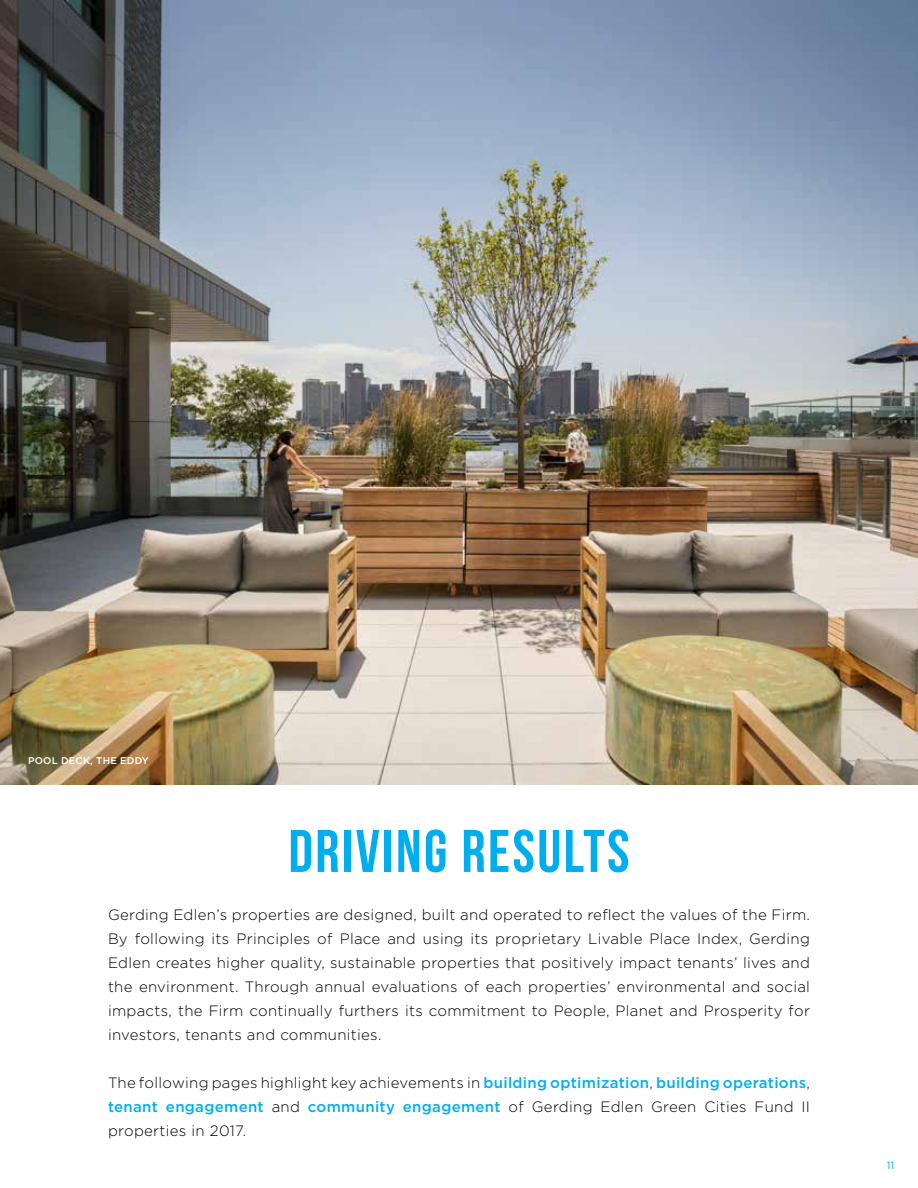
<style>
.page{position:relative;width:918px;height:1188px;background:#fff}
.page>*{position:absolute;margin:0;border:0;box-sizing:border-box;transform-origin:0 0}
.t1{font:700 60px "Bebas Neue";letter-spacing:.04em;color:#00aeef}
.t2{font:300 15px/24px "Gotham";letter-spacing:.02em;color:#000;text-align:justify}
.t3{font:10.5px "Gotham";color:#00aeef}
.t4{font:500 9.75px "Gotham";letter-spacing:.02em;color:#fff}
.s1{font-weight:500;color:#00aeef}
</style>
<div class="page">
<img style="left:0;top:0;width:918px;height:784px">
<p class="t4" style="left:28px;top:754px;width:122px">POOL DECK, THE EDDY</p>
<h1 class="t1" style="left:288px;top:818px;width:343px">DRIVING RESULTS</h1>
<p class="t2" style="left:108px;top:902px;width:704px">Gerding Edlen’s properties are designed, built and operated to reflect the values of the Firm.<br>By following its Principles of Place and using its proprietary Livable Place Index, Gerding Edlen creates higher quality, sustainable properties that positively impact tenants’ lives and the environment. Through annual evaluations of each properties’ environmental and social impacts, the Firm continually furthers its commitment to People, Planet and Prosperity for investors, tenants and communities.</p>
<p class="t2" style="left:108px;top:1070px;width:704px">The following pages highlight key achievements in <span class="s1">building optimization</span>, <span class="s1">building operations</span>, <span class="s1">tenant engagement</span> and <span class="s1">community engagement</span> of Gerding Edlen Green Cities Fund II properties in 2017.</p>
<p class="t3" style="left:887px;top:1159px;width:9px">11</p>
</div>
